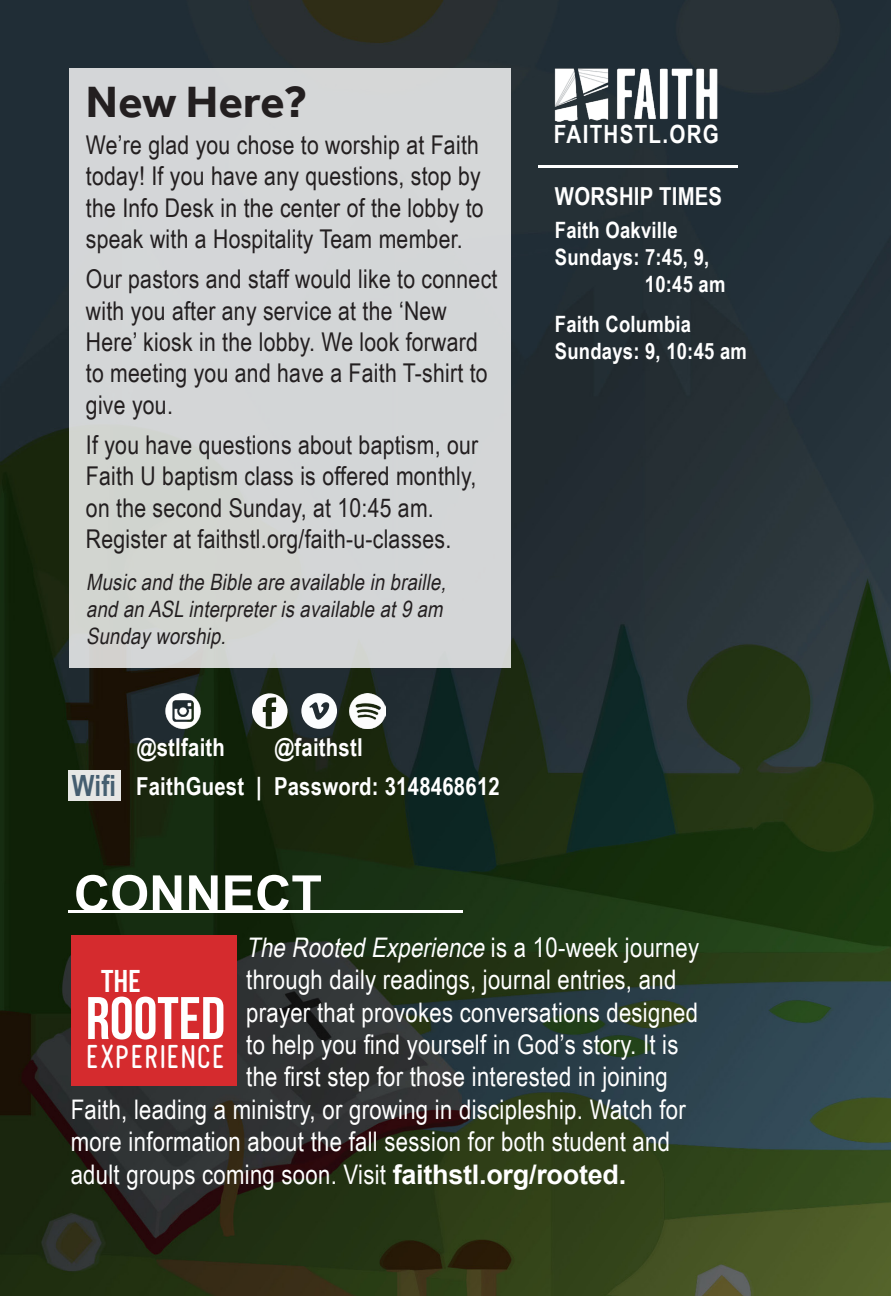
<style>
.page{position:relative;width:891px;height:1296px;background:#fff}
.page>*{position:absolute;margin:0;border:0;box-sizing:border-box;transform-origin:0 0}
.t1{font:59.85px "Bebas Neue";color:#fff}
.t2{font:700 50.18px "Arial";color:#fff}
.t3{font:700 45px "Effra";letter-spacing:.01em;color:#231f20}
.t4{font:32.85px "U.S.101";color:#fff}
.t5{font:28.35px "Tomato Round Condensed";color:#fff}
.t6{font:27px "Arial Narrow";letter-spacing:.01em;color:#fff}
.t7{font:italic 27px "Arial Narrow";color:#fff}
.t8{font:25.88px/31.5px "Arial Narrow";letter-spacing:.01em;color:#231f20}
.t9{font:700 25.2px "Arial Narrow";letter-spacing:.05em;color:#fff}
.t10{font:700 24.75px/38.5px "Arial Narrow";letter-spacing:.01em;color:#fff}
.t11{font:italic 22.5px/27px "Arial Narrow";color:#231f20}
.t12{font:700 22.5px/27px "Arial Narrow";letter-spacing:.01em;color:#fff}
.s1{font-size:29.25px;color:#455e70}
.s2{font-style:normal}
.s3{font-family:"Arial";font-weight:700}
</style>
<div class="page">
<img style="left:0;top:0;width:891px;height:1296px">
<div style="left:69px;top:68px;width:441px;height:599px;background:#d4d6d7"></div>
<hr style="left:538px;top:166px;width:200px;height:2px;background:#fff">
<hr style="left:68px;top:910px;width:395px;height:2px;background:#fff">
<div style="left:68px;top:770px;width:53px;height:31px;background:#e7e6e5"></div>
<img style="left:546px;top:62px;width:176px;height:62px">
<svg style="left:252px;top:693px;width:36px;height:36px"></svg>
<svg style="left:301px;top:693px;width:36px;height:36px"></svg>
<img style="left:350px;top:693px;width:35px;height:36px">
<img style="left:164px;top:692px;width:38px;height:38px">
<div style="left:71px;top:936px;width:165px;height:150px;background:#d52b2e"></div>
<h3 class="t3" style="left:86px;top:75px;width:223px">New Here?</h3>
<p class="t8" style="left:86px;top:128px;width:399px">We’re glad you chose to worship at Faith today! If you have any questions, stop by the Info Desk in the center of the lobby to speak with a Hospitality Team member.</p>
<p class="t8" style="left:86px;top:262px;width:413px">Our pastors and staff would like to connect with you after any service at the ‘New Here’ kiosk in the lobby. We look forward to meeting you and have a Faith T-shirt to give you.</p>
<p class="t8" style="left:86px;top:428px;width:394px">If you have questions about baptism, our Faith U baptism class is offered monthly, on the second Sunday, at 10:45 am.<br>Register at faithstl.org/faith-u-classes.</p>
<p class="t11" style="left:86px;top:568px;width:367px">Musicand the Bible are available in braille, and an ASLinterpreterisavailable at9 am<br>Sundayworship.</p>
<p class="t10" style="left:72px;top:727px;width:429px;text-indent:203px">@faithstl<br><span class="s1">Wifi</span> FaithGuest | Password: 3148468612</p>
<p class="t10" style="left:137px;top:727px;width:90px">@stlfaith</p>
<h2 class="t2" style="left:74px;top:860px;width:250px">CONNECT</h2>
<p class="t9" style="left:554px;top:115px;width:166px">FAITHSTL.ORG</p>
<p class="t10" style="left:555px;top:176px;width:169px">WORSHIP TIMES</p>
<p class="t12" style="left:555px;top:215px;width:124px">Faith Oakville</p>
<p class="t12" style="left:555px;top:242px;width:156px">Sundays: 7:45, 9,</p>
<p class="t12" style="left:645px;top:269px;width:82px">10:45 am</p>
<p class="t12" style="left:555px;top:310px;width:193px">Faith Columbia<br>Sundays: 9, 10:45 am</p>
<p class="t7" style="left:246px;top:927px;width:454px">The Rooted Experience <span class="s2">i s a 1 0 - w e e k j o u r n e y</span></p>
<p class="t6" style="left:246px;top:960px;width:432px">through daily readings, journal entries, and</p>
<p class="t6" style="left:246px;top:992px;width:453px">prayer that provokes conversations designed</p>
<p class="t6" style="left:246px;top:1025px;width:434px">to help you find yourself in God’s story. It is</p>
<p class="t6" style="left:246px;top:1057px;width:423px">the first step for those interested in joining</p>
<p class="t6" style="left:71px;top:1089px;width:617px">Faith, leading a ministry, or growing in discipleship. Watch for</p>
<p class="t6" style="left:71px;top:1122px;width:601px">more information about the fall session for both student and</p>
<p class="t6" style="left:71px;top:1154px;width:557px">adult groups coming soon. Visit <span class="s3">faithstl.org/rooted.</span></p>
<p class="t4" style="left:101px;top:964px;width:41px">THE</p>
<h1 class="t1" style="left:86px;top:986px;width:141px">ROOTED</h1>
<p class="t5" style="left:86px;top:1043px;width:141px">EXPERIENCE</p>
</div>
